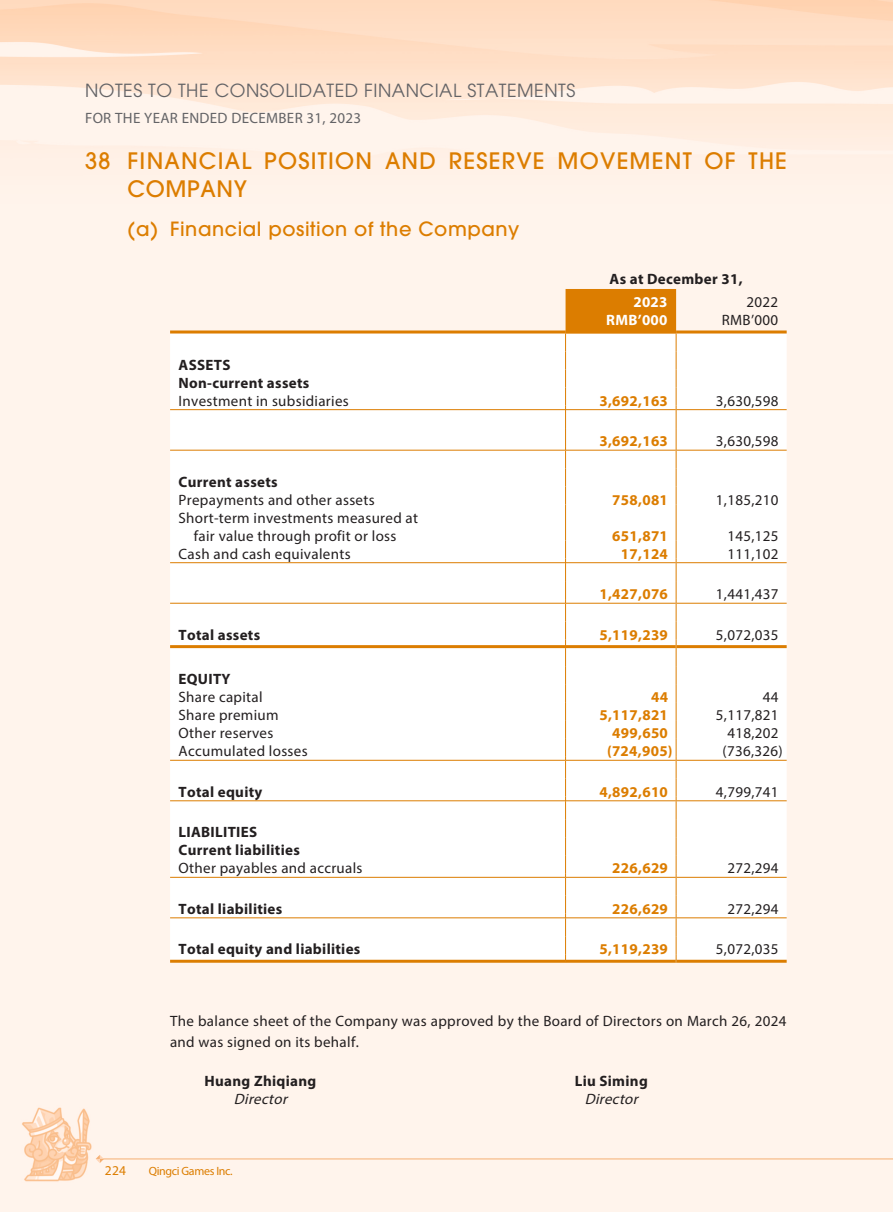
<style>
.page{position:relative;width:893px;height:1212px;background:#fff}
.page>*{position:absolute;margin:0;border:0;box-sizing:border-box;transform-origin:0 0}
.t1{font:500 22.5px/28.5px "ITC Avant Garde Pro";letter-spacing:.055em;color:#dc7d00}
.t2{font:500 19.5px "ITC Avant Garde Pro";letter-spacing:.03em;color:#dc7d00}
.t3{font:18px "ITC Avant Garde Pro";letter-spacing:.03em;color:#636366}
.t4{font:15px/18px "Myriad Pro";letter-spacing:.02em;color:#231f20;text-align:center}
.t5{font:700 15px/18px "Myriad Pro";letter-spacing:.02em;color:#231f20}
.t6{font:700 15px "Myriad Pro";letter-spacing:.02em;color:#dc7d00}
.t7{font:15px "Myriad Pro";letter-spacing:.02em;color:#636366}
.t8{font:italic 15px "Myriad Pro";color:#231f20}
.t9{font:700 15px "Myriad Pro";letter-spacing:.02em;color:#fff}
.t10{font:13.5px "Myriad Pro";color:#dc7d00}
.t11{font:12px "Myriad Pro";letter-spacing:-.03em;color:#dc7d00}
</style>
<div class="page">
<hr style="left:102px;top:1158px;width:791px;height:1px;background:#f5af72">
<svg style="left:96px;top:1155px;width:8px;height:8px"></svg>
<svg style="left:170px;top:333px;width:617px;height:627px"></svg>
<hr style="left:565px;top:504px;width:1px;height:36px;background:#dc7d00">
<svg style="left:565px;top:540px;width:1px;height:423px"></svg>
<svg style="left:565px;top:289px;width:112px;height:215px"></svg>
<hr style="left:676px;top:504px;width:1px;height:36px;background:#dc7d00">
<svg style="left:676px;top:540px;width:1px;height:420px"></svg>
<hr style="left:170px;top:330px;width:396px;height:3px;background:#dc7d00">
<hr style="left:566px;top:330px;width:110px;height:3px;background:#dc7d00">
<hr style="left:676px;top:330px;width:111px;height:3px;background:#dc7d00">
<hr style="left:170px;top:409px;width:395px;height:1px;background:#dc7d00">
<hr style="left:566px;top:409px;width:110px;height:1px;background:#dc7d00">
<hr style="left:676px;top:409px;width:111px;height:1px;background:#dc7d00">
<hr style="left:170px;top:450px;width:395px;height:1px;background:#dc7d00">
<hr style="left:566px;top:450px;width:110px;height:1px;background:#dc7d00">
<hr style="left:676px;top:450px;width:111px;height:1px;background:#dc7d00">
<hr style="left:170px;top:562px;width:395px;height:1px;background:#dc7d00">
<hr style="left:566px;top:562px;width:110px;height:1px;background:#dc7d00">
<hr style="left:676px;top:562px;width:111px;height:1px;background:#dc7d00">
<hr style="left:170px;top:603px;width:395px;height:1px;background:#dc7d00">
<hr style="left:566px;top:603px;width:110px;height:1px;background:#dc7d00">
<hr style="left:676px;top:603px;width:111px;height:1px;background:#dc7d00">
<hr style="left:170px;top:645px;width:395px;height:3px;background:#dc7d00">
<hr style="left:566px;top:645px;width:110px;height:3px;background:#dc7d00">
<hr style="left:676px;top:645px;width:111px;height:3px;background:#dc7d00">
<hr style="left:170px;top:760px;width:395px;height:1px;background:#dc7d00">
<hr style="left:566px;top:760px;width:110px;height:1px;background:#dc7d00">
<hr style="left:676px;top:760px;width:111px;height:1px;background:#dc7d00">
<hr style="left:170px;top:800px;width:395px;height:1px;background:#dc7d00">
<hr style="left:566px;top:800px;width:110px;height:1px;background:#dc7d00">
<hr style="left:676px;top:800px;width:111px;height:1px;background:#dc7d00">
<hr style="left:170px;top:877px;width:395px;height:1px;background:#dc7d00">
<hr style="left:566px;top:877px;width:110px;height:1px;background:#dc7d00">
<hr style="left:676px;top:877px;width:111px;height:1px;background:#dc7d00">
<hr style="left:170px;top:917px;width:395px;height:1px;background:#dc7d00">
<hr style="left:566px;top:917px;width:110px;height:1px;background:#dc7d00">
<hr style="left:676px;top:917px;width:111px;height:1px;background:#dc7d00">
<hr style="left:170px;top:960px;width:395px;height:3px;background:#dc7d00">
<hr style="left:566px;top:960px;width:110px;height:3px;background:#dc7d00">
<hr style="left:676px;top:960px;width:111px;height:3px;background:#dc7d00">
<p class="t3" style="left:85px;top:79px;width:492px">NOTES TO THE CONSOLIDATED FINANCIAL STATEMENTS</p>
<p class="t7" style="left:85px;top:109px;width:278px">FOR THE YEAR ENDED DECEMBER 31, 2023</p>
<h1 class="t1" style="left:128px;top:146px;width:661px;text-indent:-43px">38 FINANCIAL POSITION AND RESERVE MOVEMENT OF THE<br>COMPANY</h1>
<h2 class="t2" style="left:128px;top:216px;width:393px">(a) Financial position of the Company</h2>
<p class="t5" style="left:610px;top:270px;width:135px">As at December 31,</p>
<p class="t9" style="left:633px;top:292px;width:36px">2023</p>
<p class="t4" style="left:746px;top:293px;width:33px">2022</p>
<p class="t9" style="left:606px;top:310px;width:63px">RMB’000</p>
<p class="t4" style="left:722px;top:311px;width:58px">RMB’000</p>
<p class="t5" style="left:179px;top:355px;width:132px">ASSETS<br>Non-current assets</p>
<p class="t4" style="left:179px;top:391px;width:172px">Investment in subsidiaries</p>
<p class="t6" style="left:599px;top:391px;width:70px">3,692,163</p>
<p class="t4" style="left:716px;top:391px;width:64px">3,630,598</p>
<p class="t6" style="left:599px;top:431px;width:70px">3,692,163</p>
<p class="t4" style="left:716px;top:432px;width:64px">3,630,598</p>
<p class="t5" style="left:179px;top:472px;width:101px">Current assets</p>
<p class="t4" style="left:179px;top:490px;width:198px">Prepayments and other assets</p>
<p class="t6" style="left:612px;top:490px;width:57px">758,081</p>
<p class="t4" style="left:716px;top:490px;width:64px">1,185,210</p>
<p class="t4" style="left:179px;top:508px;width:241px">Short-term investments measured at fair value through profit or loss</p>
<p class="t6" style="left:612px;top:526px;width:57px">651,871</p>
<p class="t4" style="left:727px;top:526px;width:53px">145,125</p>
<p class="t4" style="left:179px;top:544px;width:173px">Cash and cash equivalents</p>
<p class="t6" style="left:621px;top:544px;width:49px">17,124</p>
<p class="t4" style="left:727px;top:544px;width:53px">111,102</p>
<p class="t6" style="left:599px;top:584px;width:70px">1,427,076</p>
<p class="t4" style="left:716px;top:585px;width:64px">1,441,437</p>
<p class="t5" style="left:179px;top:625px;width:83px">Total assets</p>
<p class="t6" style="left:599px;top:625px;width:70px">5,119,239</p>
<p class="t4" style="left:716px;top:625px;width:64px">5,072,035</p>
<p class="t5" style="left:179px;top:669px;width:54px">EQUITY</p>
<p class="t4" style="left:179px;top:688px;width:86px">Share capital</p>
<p class="t6" style="left:651px;top:687px;width:18px">44</p>
<p class="t4" style="left:763px;top:688px;width:17px">44</p>
<p class="t4" style="left:179px;top:706px;width:102px">Share premium</p>
<p class="t6" style="left:599px;top:705px;width:70px">5,117,821</p>
<p class="t4" style="left:716px;top:706px;width:64px">5,117,821</p>
<p class="t4" style="left:179px;top:724px;width:96px">Other reserves</p>
<p class="t6" style="left:612px;top:723px;width:57px">499,650</p>
<p class="t4" style="left:727px;top:724px;width:53px">418,202</p>
<p class="t4" style="left:179px;top:742px;width:131px">Accumulated losses</p>
<p class="t6" style="left:607px;top:741px;width:67px">(724,905)</p>
<p class="t4" style="left:722px;top:742px;width:62px">(736,326)</p>
<p class="t5" style="left:179px;top:782px;width:85px">Total equity</p>
<p class="t6" style="left:599px;top:782px;width:70px">4,892,610</p>
<p class="t4" style="left:716px;top:782px;width:64px">4,799,741</p>
<p class="t5" style="left:179px;top:823px;width:123px">LIABILITIES<br>Current liabilities</p>
<p class="t4" style="left:179px;top:859px;width:185px">Other payables and accruals</p>
<p class="t6" style="left:612px;top:858px;width:57px">226,629</p>
<p class="t4" style="left:727px;top:859px;width:53px">272,294</p>
<p class="t5" style="left:179px;top:899px;width:105px">Total liabilities</p>
<p class="t6" style="left:612px;top:899px;width:57px">226,629</p>
<p class="t4" style="left:727px;top:899px;width:53px">272,294</p>
<p class="t5" style="left:179px;top:940px;width:183px">Total equity and liabilities</p>
<p class="t6" style="left:599px;top:939px;width:70px">5,119,239</p>
<p class="t4" style="left:716px;top:940px;width:64px">5,072,035</p>
<p class="t4" style="left:170px;top:1010px;width:618px;line-height:21px;text-align:left">The balance sheet of the Company was approved by the Board of Directors on March 26, 2024 and was signed on its behalf.</p>
<p class="t5" style="left:205px;top:1071px;width:113px">Huang Zhiqiang</p>
<p class="t5" style="left:575px;top:1071px;width:75px">Liu Siming</p>
<p class="t8" style="left:234px;top:1089px;width:59px">Director</p>
<p class="t8" style="left:585px;top:1089px;width:59px">Director</p>
<p class="t10" style="left:105px;top:1162px;width:23px">224</p>
<p class="t11" style="left:149px;top:1164px;width:85px">Qingci Games Inc.</p>
</div>
